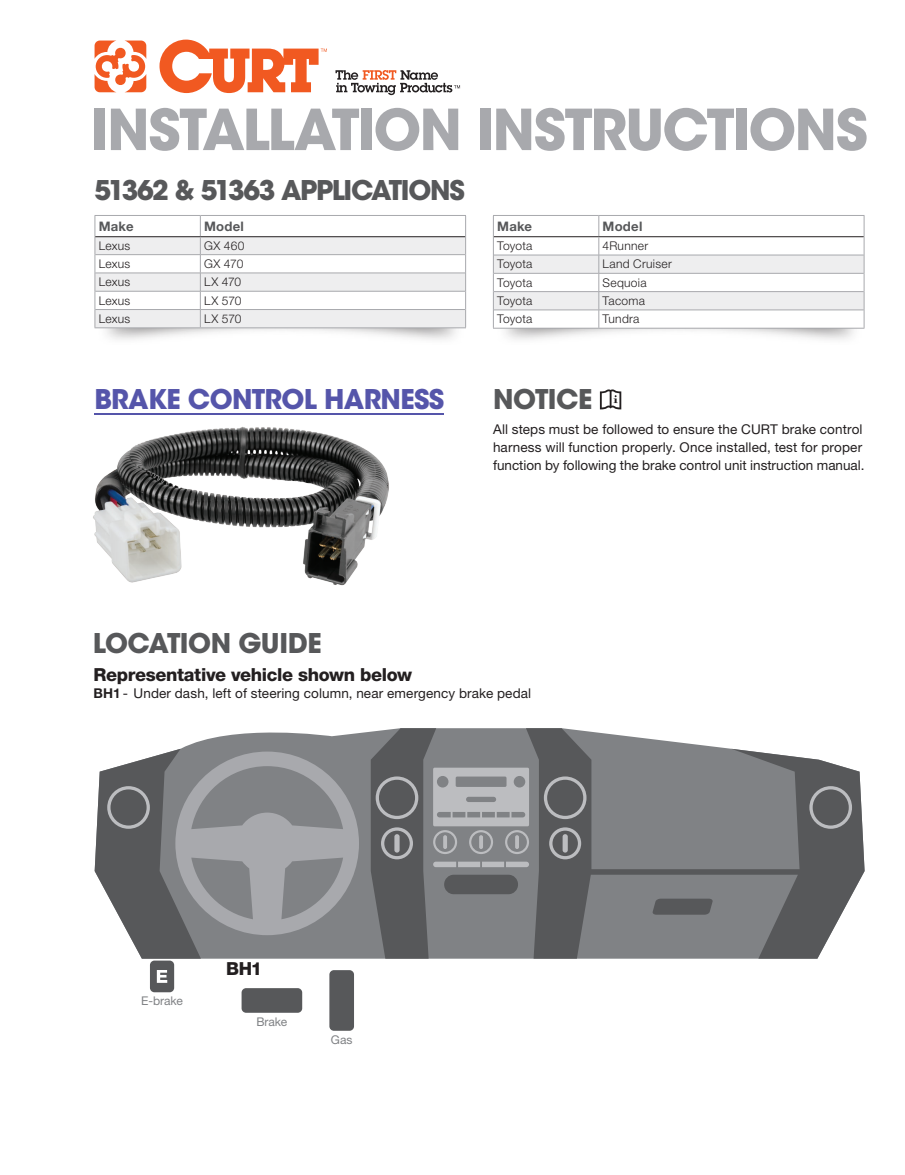
<style>
.page{position:relative;width:905px;height:1175px;background:#fff}
.page>*{position:absolute;margin:0;border:0;box-sizing:border-box;transform-origin:0 0}
.t1{font:700 55.95px "ITC Avant Garde Std";letter-spacing:-.03em;color:#a8a9ad}
.t2{font:700 27px "ITC Avant Garde Std";letter-spacing:-.045em;color:#57585a}
.t3{font:700 27px "ITC Avant Garde Std";letter-spacing:-.025em;color:#55a}
.t4{font:700 27px "ITC Avant Garde Std";letter-spacing:-.02em;color:#57585a}
.t5{font:800 18px "Helvetica Neue LT Std";letter-spacing:-.02em;color:#231f20}
.t6{font:13.5px/18px "Helvetica Neue LT Std";letter-spacing:.01em;color:#231f20}
.t7{font:700 13.2px "Helvetica Neue LT Std";letter-spacing:.015em;color:#57585a}
.t8{font:300 12px "Helvetica Neue LT Std";letter-spacing:.02em;color:#231f20}
.t9{font:12px "Helvetica Neue LT Std";letter-spacing:-.005em;color:#808285}
.s1{font-weight:700}
</style>
<div class="page">
<img style="left:93px;top:427px;width:296px;height:159px">
<svg style="left:182px;top:731px;width:189px;height:227px;background:#929396"></svg>
<svg style="left:529px;top:728px;width:335px;height:230px;background:#818385"></svg>
<div style="left:241px;top:988px;width:61px;height:24px;background:#57585a;border-radius:5px"></div>
<div style="left:329px;top:970px;width:25px;height:60px;background:#57585a;border-radius:5px"></div>
<div style="left:150px;top:960px;width:24px;height:32px;background:#57585a;border-radius:4px"></div>
<svg style="left:157px;top:970px;width:10px;height:12px"></svg>
<svg style="left:544px;top:776px;width:42px;height:43px;background:#6d6e70"></svg>
<svg style="left:549px;top:827px;width:32px;height:32px"></svg>
<div style="left:562px;top:834px;width:5px;height:18px;background:#bcbdc0;border-radius:3px"></div>
<svg style="left:95px;top:748px;width:264px;height:210px;background:#898b8e"></svg>
<svg style="left:809px;top:786px;width:43px;height:42px;background:#6d6e70"></svg>
<svg style="left:371px;top:728px;width:158px;height:230px;background:#7c7e80"></svg>
<div style="left:394px;top:834px;width:5px;height:18px;background:#bcbdc0;border-radius:3px"></div>
<hr style="left:443px;top:835px;width:4px;height:14px;background:#bcbdc0;border-radius:2px">
<hr style="left:479px;top:835px;width:4px;height:14px;background:#bcbdc0;border-radius:2px">
<hr style="left:515px;top:835px;width:4px;height:14px;background:#bcbdc0;border-radius:2px">
<svg style="left:95px;top:41px;width:51px;height:51px"></svg>
<svg style="left:159px;top:40px;width:168px;height:53px"></svg>
<svg style="left:335px;top:70px;width:125px;height:25px"></svg>
<svg style="left:600px;top:389px;width:21px;height:20px"></svg>
<hr style="left:94px;top:413px;width:350px;height:1px;background:#55a">
<hr style="left:94px;top:215px;width:106px;height:1px;background:#a8a9ad">
<hr style="left:200px;top:215px;width:266px;height:1px;background:#a8a9ad">
<svg style="left:94px;top:216px;width:372px;height:111px"></svg>
<hr style="left:94px;top:327px;width:106px;height:1px;background:#a8a9ad">
<hr style="left:200px;top:327px;width:266px;height:1px;background:#a8a9ad">
<hr style="left:493px;top:215px;width:105px;height:1px;background:#a8a9ad">
<hr style="left:598px;top:215px;width:266px;height:1px;background:#a8a9ad">
<svg style="left:493px;top:216px;width:371px;height:112px"></svg>
<hr style="left:493px;top:328px;width:105px;height:1px;background:#a8a9ad">
<hr style="left:598px;top:328px;width:266px;height:1px;background:#a8a9ad">
<h1 class="t1" style="left:91px;top:93px;width:778px">INSTALLATION INSTRUCTIONS</h1>
<h2 class="t2" style="left:94px;top:173px;width:372px">51362 &amp; 51363 APPLICATIONS</h2>
<p class="t7" style="left:99px;top:218px;width:36px">Make</p>
<p class="t7" style="left:204px;top:218px;width:41px">Model</p>
<p class="t8" style="left:99px;top:238px;width:33px">Lexus</p>
<p class="t8" style="left:204px;top:238px;width:42px">GX 460</p>
<p class="t8" style="left:99px;top:256px;width:33px">Lexus</p>
<p class="t8" style="left:204px;top:256px;width:41px">GX 470</p>
<p class="t8" style="left:99px;top:275px;width:33px">Lexus</p>
<p class="t8" style="left:204px;top:275px;width:39px">LX 470</p>
<p class="t8" style="left:99px;top:293px;width:33px">Lexus</p>
<p class="t8" style="left:204px;top:293px;width:39px">LX 570</p>
<p class="t8" style="left:99px;top:311px;width:33px">Lexus</p>
<p class="t8" style="left:204px;top:311px;width:39px">LX 570</p>
<h2 class="t3" style="left:94px;top:382px;width:351px">BRAKE CONTROL HARNESS</h2>
<p class="t7" style="left:497px;top:218px;width:36px">Make</p>
<p class="t7" style="left:602px;top:218px;width:41px">Model</p>
<p class="t8" style="left:497px;top:238px;width:37px">Toyota</p>
<p class="t8" style="left:602px;top:238px;width:47px">4Runner</p>
<p class="t8" style="left:497px;top:257px;width:37px">Toyota</p>
<p class="t8" style="left:602px;top:257px;width:71px">Land Cruiser</p>
<p class="t8" style="left:497px;top:275px;width:37px">Toyota</p>
<p class="t8" style="left:602px;top:275px;width:46px">Sequoia</p>
<p class="t8" style="left:497px;top:293px;width:37px">Toyota</p>
<p class="t8" style="left:602px;top:293px;width:44px">Tacoma</p>
<p class="t8" style="left:497px;top:312px;width:37px">Toyota</p>
<p class="t8" style="left:602px;top:312px;width:38px">Tundra</p>
<h2 class="t2" style="left:493px;top:382px;width:101px">NOTICE</h2>
<p class="t6" style="left:493px;top:420px;width:373px">All steps must be followed to ensure the CURT brake control harness will function properly. Once installed, test for proper function by following the brake control unit instruction manual.</p>
<h2 class="t4" style="left:93px;top:625px;width:230px">LOCATION GUIDE</h2>
<h3 class="t5" style="left:93px;top:664px;width:320px">Representative vehicle shown below</h3>
<p class="t6" style="left:94px;top:684px;width:439px"><span class="s1">BH1</span> - Under dash, left of steering column, near emergency brake pedal</p>
<p class="t9" style="left:141px;top:994px;width:43px">E-brake</p>
<h3 class="t5" style="left:226px;top:957px;width:38px">BH1</h3>
<p class="t9" style="left:256px;top:1014px;width:32px">Brake</p>
<p class="t9" style="left:331px;top:1032px;width:23px">Gas</p>
</div>
